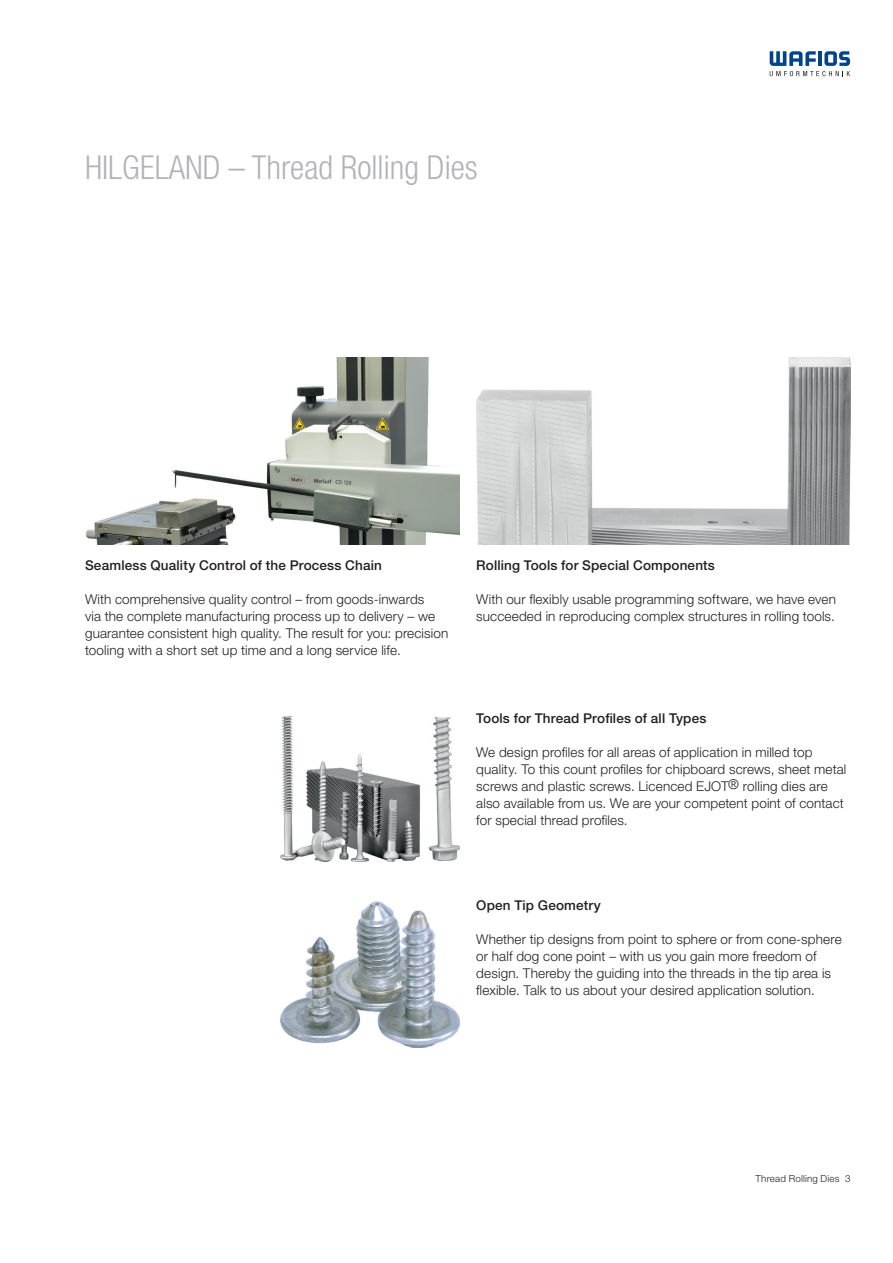
<style>
.page{position:relative;width:893px;height:1263px;background:#fff}
.page>*{position:absolute;margin:0;border:0;box-sizing:border-box;transform-origin:0 0}
.t1{font:300 condensed 33px "Helvetica Neue LTCE";color:#b2b3b7}
.t2{font:300 13.5px/17px "Helvetica Neue LT";letter-spacing:.01em;color:#231f20}
.t3{font:500 13.5px "Helvetica Neue LT";letter-spacing:.01em;color:#231f20}
.t4{font:300 9.75px "Helvetica Neue LT";letter-spacing:.02em;color:#231f20}
.s1{font-family:"Helvetica Neue LT Pro"}
</style>
<div class="page">
<svg style="left:770px;top:51px;width:80px;height:25px"></svg>
<img style="left:85px;top:357px;width:374px;height:187px">
<img style="left:281px;top:717px;width:178px;height:145px">
<img style="left:476px;top:357px;width:374px;height:187px">
<img style="left:281px;top:901px;width:178px;height:146px">
<h1 class="t1" style="left:85px;top:148px;width:32px">HILGELA</h1>
<h1 class="t1" style="left:185px;top:148px;width:294px">ND – Thread Rolling Dies</h1>
<p class="t3" style="left:85px;top:557px;width:298px">Seamless Quality Control of the Process Chain</p>
<p class="t2" style="left:85px;top:590px;width:365px">With comprehensive quality control – from goods-inwards<br>via the complete manufacturing process up to delivery – we guarantee consistent high quality. The result for you: precision tooling with a short set up time and a long service life.</p>
<p class="t3" style="left:476px;top:557px;width:240px">Rolling Tools for Special Components</p>
<p class="t2" style="left:476px;top:590px;width:361px">With our flexibly usable programming software, we have even succeeded in reproducing complex structures in rolling tools.</p>
<p class="t3" style="left:476px;top:710px;width:232px">Tools for Thread Profiles of all Types</p>
<p class="t2" style="left:476px;top:743px;width:372px">We design profiles for all areas of application in milled top quality. To this count profiles for chipboard screws, sheet metal screws and plastic screws. Licenced EJOT<span class="s1">®</span> rolling dies are also available from us. We are your competent point of contact for special thread profiles.</p>
<p class="t3" style="left:476px;top:897px;width:126px">Open Tip Geometry</p>
<p class="t2" style="left:476px;top:930px;width:367px">Whether tip designs from point to sphere or from cone-sphere or half dog cone point – with us you gain more freedom of design. Thereby the guiding into the threads in the tip area is flexible. Talk to us about your desired application solution.</p>
<p class="t4" style="left:756px;top:1173px;width:96px">Thread Rolling Dies 3</p>
</div>
